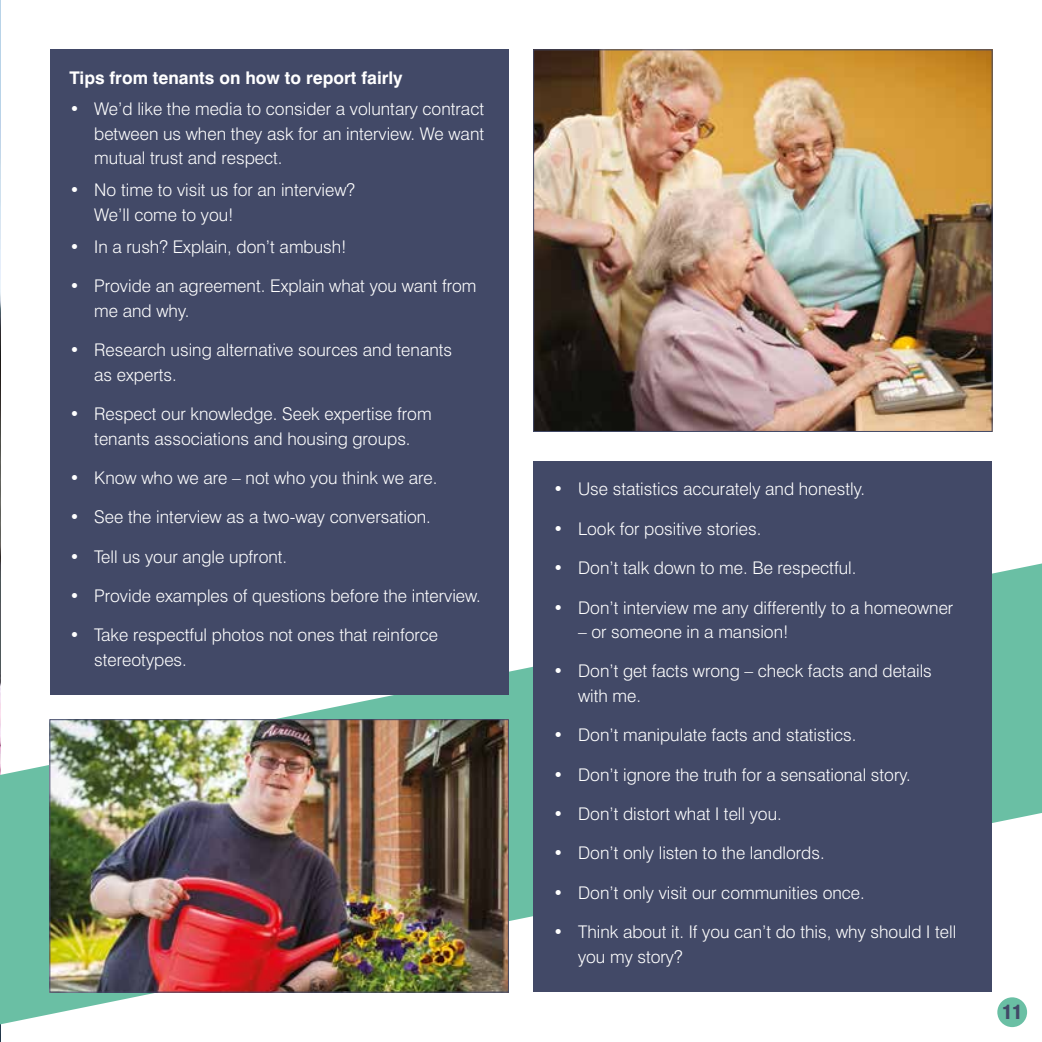
<style>
.page{position:relative;width:1042px;height:1042px;background:#fff}
.page>*{position:absolute;margin:0;border:0;box-sizing:border-box;transform-origin:0 0}
.t1{font:900 condensed 18.9px "Swiss 721 BT";color:#424967}
.t2{font:300 17.5px/24.5px "Swiss 721 BT";color:#fff}
.t3{font:700 17.5px "Swiss 721 BT";color:#fff}
</style>
<div class="page">
<hr style="left:0;top:0;width:1px;height:1042px;background:#000">
<svg style="left:0;top:563px;width:1042px;height:461px"></svg>
<div style="left:50px;top:50px;width:458px;height:644px;background:#424967"></div>
<div style="left:533px;top:461px;width:459px;height:531px;background:#424967"></div>
<img style="left:52px;top:721px;width:454px;height:269px">
<div style="left:50px;top:719px;width:458px;height:273px;border:1px solid #424967"></div>
<img style="left:535px;top:52px;width:455px;height:378px">
<div style="left:997px;top:997px;width:30px;height:30px;background:#6abfa4;border-radius:50%"></div>
<p class="t3" style="left:69px;top:67px;width:335px">Tips from tenants on how to report fairly</p>
<p class="t2" style="left:94px;top:97px;width:391px;text-align:justify;text-indent:-25px">• We’d like the media to consider a voluntary contract between us when they ask for an interview. We want mutual trust and respect.</p>
<p class="t2" style="left:94px;top:178px;width:262px;text-indent:-25px">• No time to visit us for an interview?<br>We’ll come to you!</p>
<p class="t2" style="left:69px;top:234px;width:279px">• In a rush? Explain, don’t ambush!</p>
<p class="t2" style="left:94px;top:274px;width:384px;text-indent:-25px">• Provide an agreement. Explain what you want from me and why.</p>
<p class="t2" style="left:94px;top:337px;width:359px;text-indent:-25px">• Research using alternative sources and tenants as experts.</p>
<p class="t2" style="left:69px;top:401px;width:364px;text-align:center">• Respect our knowledge. Seek expertise from tenants associations and housing groups.</p>
<p class="t2" style="left:69px;top:465px;width:369px">• Know who we are – not who you think we are.</p>
<p class="t2" style="left:69px;top:505px;width:363px">• See the interview as a two-way conversation.</p>
<p class="t2" style="left:69px;top:544px;width:219px">• Tell us your angle upfront.</p>
<p class="t2" style="left:69px;top:583px;width:413px">• Provide examples of questions before the interview.</p>
<p class="t2" style="left:94px;top:623px;width:345px;text-indent:-25px">• Take respectful photos not ones that reinforce stereotypes.</p>
<p class="t2" style="left:553px;top:477px;width:313px">• Use statistics accurately and honestly.</p>
<p class="t2" style="left:553px;top:516px;width:210px">• Look for positive stories.</p>
<p class="t2" style="left:553px;top:555px;width:305px">• Don’t talk down to me. Be respectful.</p>
<p class="t2" style="left:553px;top:595px;width:402px">• Don’t interview me any differently to a homeowner</p>
<p class="t2" style="left:578px;top:619px;width:212px">– or someone in a mansion!</p>
<p class="t2" style="left:578px;top:659px;width:355px;text-indent:-25px">• Don’t get facts wrong – check facts and details with me.</p>
<p class="t2" style="left:553px;top:722px;width:305px">• Don’t manipulate facts and statistics.</p>
<p class="t2" style="left:553px;top:762px;width:359px">• Don’t ignore the truth for a sensational story.</p>
<p class="t2" style="left:553px;top:801px;width:230px">• Don’t distort what I tell you.</p>
<p class="t2" style="left:553px;top:841px;width:273px">• Don’t only listen to the landlords.</p>
<p class="t2" style="left:553px;top:880px;width:313px">• Don’t only visit our communities once.</p>
<p class="t2" style="left:578px;top:919px;width:380px;text-indent:-25px">• Think about it. If you can’t do this, why should I tell you my story?</p>
<p class="t1" style="left:1002px;top:1001px;width:22px">11</p>
</div>
